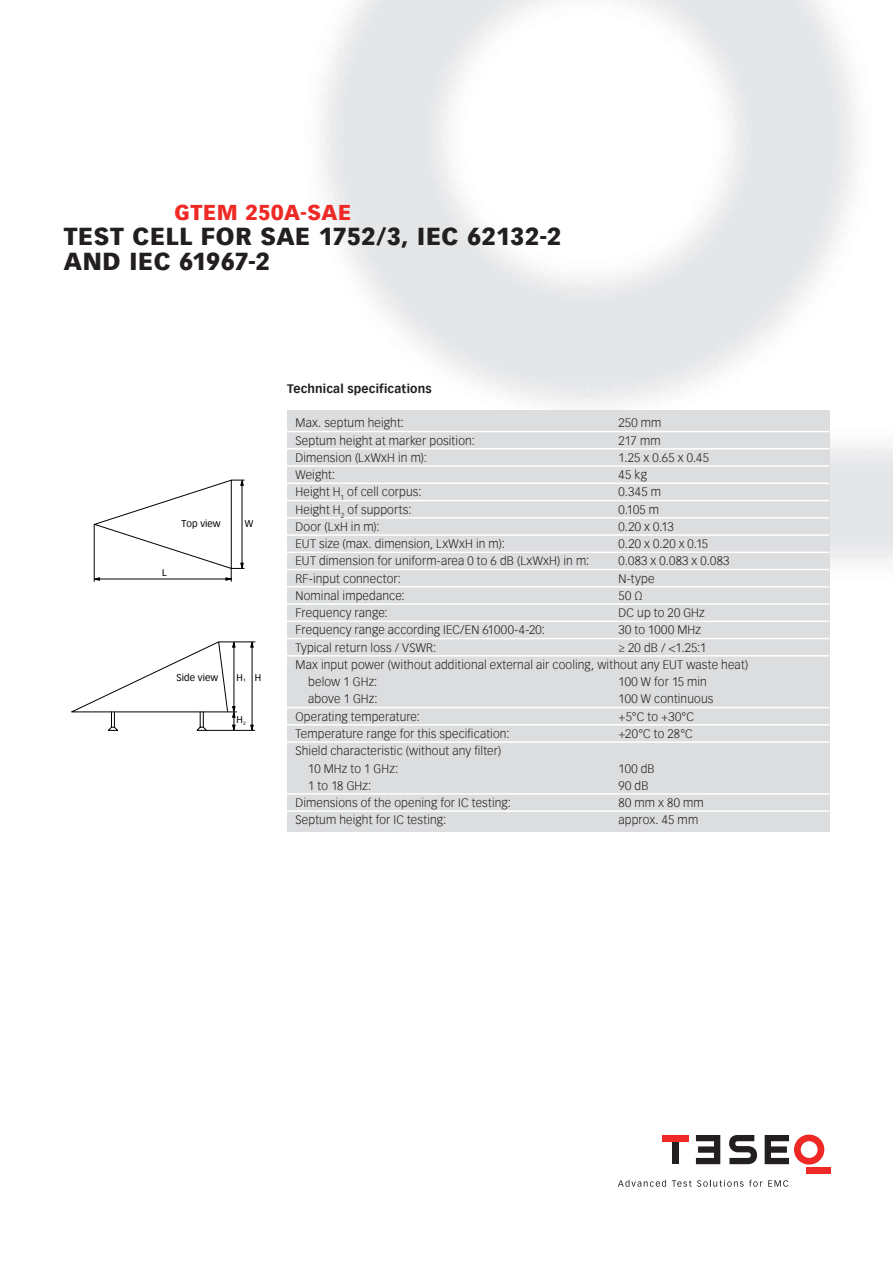
<style>
.page{position:relative;width:893px;height:1263px;background:#fff}
.page>*{position:absolute;margin:0;border:0;box-sizing:border-box;transform-origin:0 0}
.t1{font:900 24px/25.5px "Vectora Com";letter-spacing:.02em;color:#231f20}
.t2{font:900 21px "Vectora Com";letter-spacing:.025em;color:#ee2926}
.t3{font:300 12px/17.2px "Vectora Com";letter-spacing:.01em;color:#231f20}
.t4{font:700 12px "Vectora Com";letter-spacing:.02em;color:#231f20}
.t5{font:300 12px "Vectora Com";letter-spacing:.03em;color:#231f20}
.t6{font:9.6px "Vectora Com";letter-spacing:.005em;color:#000}
.t7{font:4.8px "Vectora Com";color:#000}
</style>
<div class="page">
<div style="left:806px;top:1167px;width:24px;height:6px;background:#ee2926"></div>
<svg style="left:765px;top:1134px;width:59px;height:30px"></svg>
<svg style="left:696px;top:1135px;width:24px;height:29px"></svg>
<div style="left:672px;top:1141px;width:7px;height:23px;background:#231f20"></div>
<div style="left:662px;top:1135px;width:27px;height:6px;background:#ee2926"></div>
<svg style="left:618px;top:1180px;width:48px;height:7px"></svg>
<svg style="left:672px;top:1180px;width:90px;height:7px"></svg>
<svg style="left:768px;top:1180px;width:20px;height:7px"></svg>
<svg style="left:729px;top:1135px;width:28px;height:29px"></svg>
<div style="left:287px;top:411px;width:542px;height:421px;background:#dcdddf"></div>
<hr style="left:287px;top:431px;width:542px;height:1px;background:#fff">
<hr style="left:287px;top:448px;width:542px;height:1px;background:#fff">
<hr style="left:287px;top:465px;width:542px;height:2px;background:#fff">
<hr style="left:287px;top:482px;width:542px;height:2px;background:#fff">
<hr style="left:287px;top:500px;width:542px;height:1px;background:#fff">
<hr style="left:287px;top:517px;width:542px;height:1px;background:#fff">
<hr style="left:287px;top:534px;width:542px;height:2px;background:#fff">
<hr style="left:287px;top:551px;width:542px;height:2px;background:#fff">
<hr style="left:287px;top:569px;width:542px;height:1px;background:#fff">
<hr style="left:287px;top:586px;width:542px;height:1px;background:#fff">
<hr style="left:287px;top:603px;width:542px;height:2px;background:#fff">
<hr style="left:287px;top:620px;width:542px;height:2px;background:#fff">
<hr style="left:287px;top:638px;width:542px;height:1px;background:#fff">
<hr style="left:287px;top:655px;width:542px;height:1px;background:#fff">
<hr style="left:287px;top:707px;width:542px;height:1px;background:#fff">
<hr style="left:287px;top:724px;width:542px;height:1px;background:#fff">
<hr style="left:287px;top:741px;width:542px;height:2px;background:#fff">
<hr style="left:287px;top:793px;width:542px;height:1px;background:#fff">
<hr style="left:287px;top:810px;width:542px;height:2px;background:#fff">
<svg style="left:93px;top:479px;width:151px;height:103px"></svg>
<hr style="left:219px;top:642px;width:36px;height:1px;background:#000">
<hr style="left:252px;top:645px;width:1px;height:81px;background:#000">
<svg style="left:250px;top:641px;width:3px;height:6px"></svg>
<hr style="left:206px;top:730px;width:49px;height:1px;background:#000">
<svg style="left:250px;top:725px;width:3px;height:6px"></svg>
<svg style="left:71px;top:641px;width:166px;height:90px"></svg>
<h2 class="t2" style="left:174px;top:200px;width:178px">GTEM 250A-SAE</h2>
<h1 class="t1" style="left:64px;top:223px;width:499px">TEST CELL FOR SAE 1752/3, IEC 62132-2<br>AND IEC 61967-2</h1>
<p class="t6" style="left:182px;top:518px;width:41px">Top view</p>
<p class="t6" style="left:162px;top:567px;width:6px">L</p>
<p class="t6" style="left:245px;top:518px;width:10px">W</p>
<p class="t6" style="left:177px;top:671px;width:43px">Side view</p>
<p class="t6" style="left:255px;top:671px;width:8px">H</p>
<p class="t6" style="left:237px;top:671px;width:11px">H<sub>1</sub></p>
<p class="t7" style="left:243px;top:720px;width:4px">2</p>
<p class="t6" style="left:237px;top:714px;width:8px">H</p>
<p class="t4" style="left:287px;top:381px;width:146px">Technical specifications</p>
<p class="t3" style="left:296px;top:414px;width:110px">Max. septum height:</p>
<p class="t3" style="left:619px;top:414px;width:44px">250 mm</p>
<p class="t3" style="left:296px;top:432px;width:181px">Septum height at marker position:</p>
<p class="t3" style="left:619px;top:432px;width:44px">217 mm</p>
<p class="t3" style="left:296px;top:449px;width:133px">Dimension (LxWxH in m):</p>
<p class="t3" style="left:619px;top:449px;width:92px">1.25 x 0.65 x 0.45</p>
<p class="t3" style="left:296px;top:466px;width:41px">Weight:</p>
<p class="t3" style="left:619px;top:466px;width:30px">45 kg</p>
<p class="t3" style="left:296px;top:483px;width:127px">Height H<sub>1</sub> of cell corpus:</p>
<p class="t3" style="left:619px;top:483px;width:44px">0.345 m</p>
<p class="t3" style="left:296px;top:501px;width:117px">Height H<sub>2</sub> of supports:</p>
<p class="t3" style="left:619px;top:501px;width:42px">0.105 m</p>
<p class="t3" style="left:296px;top:518px;width:86px">Door (LxH in m):</p>
<p class="t3" style="left:619px;top:518px;width:57px">0.20 x 0.13</p>
<p class="t3" style="left:296px;top:535px;width:211px">EUT size (max. dimension, LxWxH in m):</p>
<p class="t3" style="left:619px;top:535px;width:91px">0.20 x 0.20 x 0.15</p>
<p class="t3" style="left:296px;top:552px;width:295px">EUT dimension for uniform-area 0 to 6 dB (LxWxH) in m:</p>
<p class="t5" style="left:619px;top:554px;width:112px">0.083 x 0.083 x 0.083</p>
<p class="t3" style="left:296px;top:570px;width:107px">RF-input connector:</p>
<p class="t3" style="left:619px;top:570px;width:38px">N-type</p>
<p class="t3" style="left:296px;top:587px;width:111px">Nominal impedance:</p>
<p class="t3" style="left:619px;top:587px;width:26px">50 Ω</p>
<p class="t3" style="left:296px;top:604px;width:94px">Frequency range:</p>
<p class="t3" style="left:619px;top:604px;width:88px">DC up to 20 GHz</p>
<p class="t3" style="left:296px;top:621px;width:251px">Frequency range according IEC/EN 61000-4-20:</p>
<p class="t3" style="left:619px;top:621px;width:84px">30 to 1000 MHz</p>
<p class="t3" style="left:296px;top:639px;width:142px">Typical return loss / VSWR:</p>
<p class="t3" style="left:619px;top:639px;width:89px">≥ 20 dB / &lt;1.25:1</p>
<p class="t3" style="left:296px;top:656px;width:454px">Max input power (without additional external air cooling, without any EUT waste heat)</p>
<p class="t3" style="left:308px;top:673px;width:71px">below 1 GHz:</p>
<p class="t3" style="left:619px;top:673px;width:90px">100 W for 15 min</p>
<p class="t3" style="left:308px;top:691px;width:71px">above 1 GHz:</p>
<p class="t3" style="left:619px;top:691px;width:96px">100 W continuous</p>
<p class="t3" style="left:296px;top:708px;width:126px">Operating temperature:</p>
<p class="t3" style="left:619px;top:708px;width:77px">+5°C to +30°C</p>
<p class="t3" style="left:296px;top:725px;width:215px">Temperature range for this specification:</p>
<p class="t3" style="left:619px;top:725px;width:76px">+20°C to 28°C</p>
<p class="t3" style="left:308px;top:742px;width:194px;text-indent:-13px">Shield characteristic (without any filter)<br>10 MHz to 1 GHz:</p>
<p class="t6" style="left:440px;top:560px;width:8px">H</p>
<p class="t3" style="left:619px;top:760px;width:38px">100 dB</p>
<p class="t3" style="left:308px;top:777px;width:64px">1 to 18 GHz:</p>
<p class="t3" style="left:619px;top:777px;width:31px">90 dB</p>
<p class="t3" style="left:296px;top:794px;width:217px">Dimensions of the opening for IC testing:</p>
<p class="t3" style="left:619px;top:794px;width:87px">80 mm x 80 mm</p>
<p class="t3" style="left:296px;top:811px;width:152px">Septum height for IC testing:</p>
<p class="t3" style="left:619px;top:811px;width:81px">approx. 45 mm</p>
</div>
